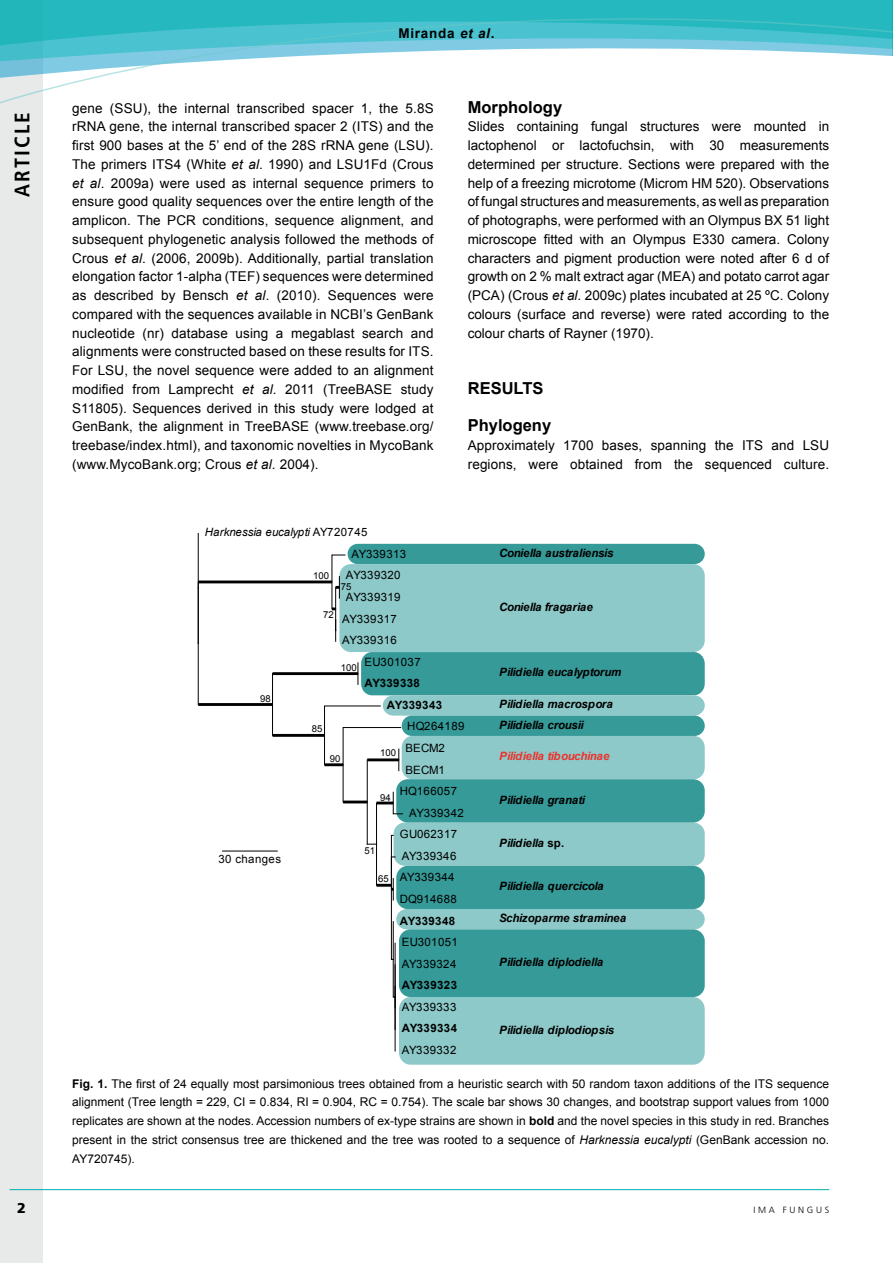
<style>
.page{position:relative;width:893px;height:1263px;background:#fff}
.page>*{position:absolute;margin:0;border:0;box-sizing:border-box;transform-origin:0 0}
.t1{font:700 condensed 21px "Frutiger LT Std";letter-spacing:.1em;color:#000}
.t2{font:700 16.5px "Arial";color:#000}
.t3{font:900 14.25px "Frutiger LT Std";color:#000}
.t4{font:13.5px/18.8px "Arial";letter-spacing:.01em;color:#000;text-align:justify}
.t5{font:700 13.5px "Arial";letter-spacing:.055em;color:#000}
.t6{font:12px/18.8px "Arial";color:#000;text-align:justify}
.t7{font:italic 700 11.4px/20.2px "Arial";letter-spacing:-.03em;color:#000}
.t8{font:11.4px/21.6px "Arial";letter-spacing:.035em;color:#000}
.t9{font:700 11.4px "Arial";letter-spacing:.035em;color:#000}
.t10{font:italic 11.4px/21.6px "Arial";letter-spacing:-.01em;color:#000}
.t11{font:italic 700 11.4px "Arial";letter-spacing:-.035em;color:#ee322d}
.t12{font:11.4px/21.6px "Arial";letter-spacing:-.01em;color:#000}
.t13{font:9.6px "Arial";color:#000}
.t14{font:300 9px "Frutiger LT Std";letter-spacing:.3em;color:#000}
.s1{font-style:italic}
.s2{font-style:normal}
.s3{font-weight:700}
</style>
<div class="page">
<div style="left:0;top:0;width:43px;height:1263px;background:#e8e9e9"></div>
<div style="left:0;top:0;width:893px;height:17px;background:#25b8be"></div>
<svg style="left:0;top:17px;width:893px;height:87px"></svg>
<hr style="left:10px;top:1189px;width:819px;height:1px;background:#00afad">
<div style="left:361px;top:652px;width:344px;height:43px;background:#359a98;border-radius:11px"></div>
<div style="left:348px;top:544px;width:357px;height:20px;background:#359a98;border-radius:10px"></div>
<div style="left:339px;top:564px;width:366px;height:88px;background:#8cc9c8;border-radius:12px"></div>
<div style="left:402px;top:736px;width:303px;height:43px;background:#8cc9c8;border-radius:11px"></div>
<div style="left:394px;top:822px;width:311px;height:44px;background:#8cc9c8;border-radius:11px"></div>
<div style="left:396px;top:909px;width:309px;height:20px;background:#8cc9c8;border-radius:10px"></div>
<div style="left:399px;top:997px;width:306px;height:68px;background:#8cc9c8;border-radius:12px"></div>
<div style="left:396px;top:779px;width:309px;height:43px;background:#359a98;border-radius:11px"></div>
<div style="left:396px;top:866px;width:309px;height:43px;background:#359a98;border-radius:12px"></div>
<div style="left:399px;top:929px;width:306px;height:68px;background:#359a98;border-radius:12px"></div>
<hr style="left:222px;top:850px;width:56px;height:1px;background:#000">
<hr style="left:198px;top:533px;width:1px;height:55px;background:#000">
<svg style="left:357px;top:663px;width:1px;height:21px"></svg>
<svg style="left:324px;top:695px;width:381px;height:76px"></svg>
<svg style="left:392px;top:792px;width:11px;height:23px"></svg>
<hr style="left:395px;top:997px;width:1px;height:54px;background:#000">
<svg style="left:390px;top:834px;width:6px;height:174px"></svg>
<hr style="left:377px;top:884px;width:14px;height:3px;background:#000">
<hr style="left:376px;top:844px;width:1px;height:41px;background:#000">
<hr style="left:377px;top:801px;width:16px;height:3px;background:#000">
<hr style="left:376px;top:803px;width:1px;height:41px;background:#000">
<hr style="left:367px;top:802px;width:1px;height:42px;background:#000">
<hr style="left:367px;top:758px;width:32px;height:3px;background:#000">
<hr style="left:367px;top:760px;width:1px;height:42px;background:#000">
<hr style="left:343px;top:800px;width:24px;height:3px;background:#000">
<hr style="left:343px;top:765px;width:1px;height:37px;background:#000">
<hr style="left:325px;top:763px;width:18px;height:3px;background:#000">
<hr style="left:324px;top:735px;width:1px;height:30px;background:#000">
<hr style="left:273px;top:734px;width:52px;height:3px;background:#000">
<hr style="left:272px;top:704px;width:1px;height:31px;background:#000">
<hr style="left:273px;top:672px;width:85px;height:3px;background:#000">
<hr style="left:272px;top:674px;width:1px;height:30px;background:#000">
<hr style="left:198px;top:703px;width:75px;height:3px;background:#000">
<hr style="left:198px;top:643px;width:1px;height:61px;background:#000">
<svg style="left:331px;top:554px;width:15px;height:87px"></svg>
<hr style="left:198px;top:580px;width:134px;height:3px;background:#000">
<hr style="left:198px;top:588px;width:1px;height:55px;background:#000">
<h1 class="t1" style="left:10px;top:197px;width:86px;rotate:-90deg">ARTICLE</h1>
<p class="t3" style="left:17px;top:1200px;width:10px">2</p>
<p class="t5" style="left:398px;top:24px;width:98px">Miranda <span class="s1">et al</span>.</p>
<p class="t4" style="left:72px;top:99px;width:363px">gene (SSU), the internal transcribed spacer 1, the 5.8S rRNA gene, the internal transcribed spacer 2 (ITS) and the first 900 bases at the 5’ end of the 28S rRNA gene (LSU).<br>The primers ITS4 (White <span class="s1">et al</span>. 1990) and LSU1Fd (Crous <span class="s1">et al</span>. 2009a) were used as internal sequence primers to ensure good quality sequences over the entire length of the amplicon. The PCR conditions, sequence alignment, and subsequent phylogenetic analysis followed the methods of Crous <span class="s1">et al</span>. (2006, 2009b). Additionally, partial translation elongation factor 1-alpha (TEF) sequences were determined as described by Bensch <span class="s1">et al</span>. (2010). Sequences were compared with the sequences available in NCBI’s GenBank nucleotide (nr) database using a megablast search and alignments were constructed based on these results for ITS.<br>For LSU, the novel sequence were added to an alignment modified from Lamprecht <span class="s1">et al</span>. 2011 (TreeBASE study S11805). Sequences derived in this study were lodged at GenBank, the alignment in TreeBASE (www.treebase.org/ treebase/index.html), and taxonomic novelties in MycoBank (www.MycoBank.org; Crous <span class="s1">et al</span>. 2004).</p>
<p class="t2" style="left:468px;top:96px;width:96px">Morphology</p>
<p class="t4" style="left:468px;top:117px;width:363px">Slides containing fungal structures were mounted in lactophenol or lactofuchsin, with 30 measurements determined per structure. Sections were prepared with the help of a freezing microtome (Microm HM 520). Observations of fungal structures and measurements, as well as preparation of photographs, were performed with an Olympus BX 51 light microscope fitted with an Olympus E330 camera. Colony characters and pigment production were noted after 6 d of growth on 2 % malt extract agar (MEA) and potato carrot agar (PCA) (Crous <span class="s1">et al</span>. 2009c) plates incubated at 25 ºC. Colony colours (surface and reverse) were rated according to the colour charts of Rayner (1970).</p>
<p class="t2" style="left:468px;top:377px;width:77px">Results</p>
<p class="t2" style="left:468px;top:414px;width:85px">Phylogeny</p>
<p class="t4" style="left:468px;top:436px;width:363px">Approximately 1700 bases, spanning the ITS and LSU regions, were obtained from the sequenced culture.</p>
<p class="t10" style="left:352px;top:522px;width:56px;text-indent:-147px">Harknessia eucalypti <span class="s2">AY720745<br>AY339313</span></p>
<p class="t13" style="left:260px;top:692px;width:12px">98</p>
<p class="t8" style="left:218px;top:848px;width:64px">30 changes</p>
<p class="t8" style="left:342px;top:565px;width:60px;text-align:center">AY339320<br>AY339319<br>AY339317<br>AY339316</p>
<p class="t13" style="left:313px;top:570px;width:17px">100</p>
<p class="t13" style="left:341px;top:580px;width:12px">75</p>
<p class="t13" style="left:323px;top:608px;width:12px">72</p>
<p class="t13" style="left:341px;top:661px;width:17px">100</p>
<p class="t13" style="left:312px;top:723px;width:12px">85</p>
<p class="t13" style="left:330px;top:753px;width:12px">90</p>
<p class="t8" style="left:365px;top:651px;width:58px">EU301037</p>
<p class="t9" style="left:365px;top:676px;width:57px">AY339338</p>
<p class="t8" style="left:407px;top:716px;width:59px">HQ264189</p>
<p class="t9" style="left:387px;top:697px;width:57px">AY339343</p>
<p class="t12" style="left:405px;top:737px;width:41px">BECM2<br>BECM1</p>
<p class="t13" style="left:380px;top:747px;width:17px">100</p>
<p class="t13" style="left:380px;top:791px;width:12px">94</p>
<p class="t8" style="left:409px;top:780px;width:56px;text-indent:-9px">HQ166057<br>AY339342</p>
<p class="t13" style="left:365px;top:844px;width:12px">51</p>
<p class="t13" style="left:378px;top:872px;width:12px">65</p>
<p class="t8" style="left:400px;top:823px;width:59px">GU062317<br>AY339346</p>
<p class="t8" style="left:400px;top:867px;width:59px">AY339344<br>DQ914688</p>
<p class="t8" style="left:402px;top:931px;width:58px">EU301051<br>AY339324</p>
<p class="t9" style="left:402px;top:978px;width:57px">AY339323</p>
<p class="t8" style="left:402px;top:996px;width:56px">AY339333</p>
<p class="t9" style="left:402px;top:1021px;width:57px">AY339334</p>
<p class="t8" style="left:402px;top:1039px;width:56px">AY339332</p>
<p class="t9" style="left:400px;top:913px;width:57px">AY339348</p>
<p class="t7" style="left:499px;top:543px;width:116px">Coniella australiensis</p>
<p class="t7" style="left:499px;top:597px;width:95px">Coniella fragariae</p>
<p class="t7" style="left:499px;top:663px;width:124px">Pilidiella eucalyptorum</p>
<p class="t7" style="left:499px;top:694px;width:115px">Pilidiella macrospora<br>Pilidiella crousii</p>
<p class="t11" style="left:499px;top:749px;width:112px">Pilidiella tibouchinae</p>
<p class="t7" style="left:499px;top:790px;width:88px">Pilidiella granati</p>
<p class="t7" style="left:499px;top:833px;width:67px">Pilidiella <span class="s2">sp.</span></p>
<p class="t7" style="left:499px;top:876px;width:106px">Pilidiella quercicola</p>
<p class="t7" style="left:499px;top:908px;width:128px">Schizoparme straminea</p>
<p class="t7" style="left:499px;top:952px;width:106px">Pilidiella diplodiella</p>
<p class="t7" style="left:499px;top:1020px;width:116px">Pilidiella diplodiopsis</p>
<p class="t6" style="left:72px;top:1074px;width:758px"><span class="s3">Fig. 1.</span> The first of 24 equally most parsimonious trees obtained from a heuristic search with 50 random taxon additions of the ITS sequence alignment (Tree length = 229, CI = 0.834, RI = 0.904, RC = 0.754). The scale bar shows 30 changes, and bootstrap support values from 1000 replicates are shown at the nodes. Accession numbers of ex-type strains are shown in <span class="s3">bold</span> and the novel species in this study in red. Branches present in the strict consensus tree are thickened and the tree was rooted to a sequence of <span class="s1">Harknessia eucalypti</span> (GenBank accession no.<br>AY720745).</p>
<p class="t14" style="left:753px;top:1205px;width:77px">ima fUN GU S</p>
</div>
